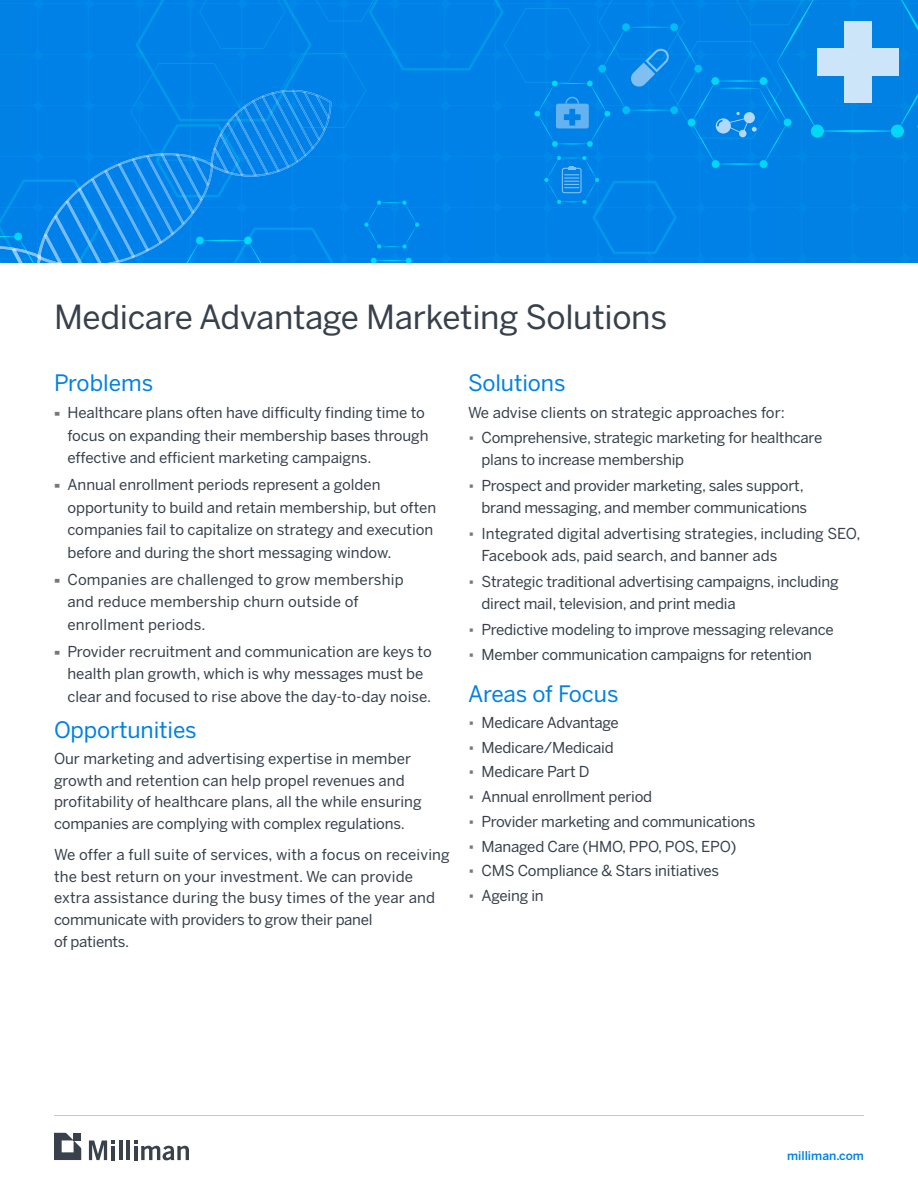
<style>
.page{position:relative;width:918px;height:1188px;background:#fff}
.page>*{position:absolute;margin:0;border:0;box-sizing:border-box;transform-origin:0 0}
.t1{font:33px "Benton Sans";letter-spacing:-.01em;color:#37404b}
.t2{font:22.5px "Benton Sans";letter-spacing:-.005em;color:#0081e3}
.t3{font:15px/22.5px "Benton Sans";letter-spacing:-.005em;color:#37404c}
.t4{font:15px/24.8px "Benton Sans";letter-spacing:-.015em;color:#37404b}
.t5{font:500 12px "Benton Sans";color:#0081e3}
.s1{font-weight:900;font-size:21px;color:#71797b}
</style>
<div class="page">
<hr style="left:54px;top:1115px;width:810px;height:1px;background:#c6cacc">
<svg style="left:89px;top:1141px;width:26px;height:19px"></svg>
<hr style="left:111px;top:1146px;width:4px;height:14px;background:#39414d">
<hr style="left:119px;top:1141px;width:3px;height:19px;background:#39414d">
<hr style="left:126px;top:1141px;width:4px;height:19px;background:#39414d">
<svg style="left:134px;top:1141px;width:55px;height:19px"></svg>
<svg style="left:54px;top:1133px;width:27px;height:27px"></svg>
<svg style="left:0;top:0;width:918px;height:262px;background:#0685e7"></svg>
<h1 class="t1" style="left:54px;top:297px;width:615px">Medicare Advantage Marketing Solutions</h1>
<h2 class="t2" style="left:54px;top:369px;width:101px">Problems</h2>
<p class="t3" style="left:68px;top:402px;width:363px;text-indent:-14px"><span class="s1">·</span> Healthcare plans often have difficulty finding time to focus on expanding their membership bases through effective and efficient marketing campaigns.</p>
<p class="t3" style="left:68px;top:474px;width:370px;text-indent:-14px"><span class="s1">·</span> Annual enrollment periods represent a golden opportunity to build and retain membership, but often companies fail to capitalize on strategy and execution before and during the short messaging window.</p>
<p class="t3" style="left:68px;top:568px;width:338px;text-indent:-14px"><span class="s1">·</span> Companies are challenged to grow membership and reduce membership churn outside of enrollment periods.</p>
<p class="t3" style="left:68px;top:640px;width:366px;text-indent:-14px"><span class="s1">·</span> Provider recruitment and communication are keys to health plan growth, which is why messages must be clear and focused to rise above the day-to-day noise.</p>
<h2 class="t2" style="left:54px;top:716px;width:144px">Opportunities</h2>
<p class="t3" style="left:54px;top:748px;width:369px;line-height:21.8px">Our marketing and advertising expertise in member growth and retention can help propel revenues and profitability of healthcare plans, all the while ensuring companies are complying with complex regulations.</p>
<p class="t3" style="left:54px;top:844px;width:397px;line-height:21.8px">We offer a full suite of services, with a focus on receiving the best return on your investment. We can provide extra assistance during the busy times of the year and communicate with providers to grow their panel<br>of patients.</p>
<h2 class="t2" style="left:468px;top:369px;width:99px">Solutions</h2>
<p class="t3" style="left:468px;top:402px;width:318px">We advise clients on strategic approaches for:</p>
<p class="t4" style="left:482px;top:427px;width:342px;line-height:21.8px">Comprehensive, strategic marketing for healthcare plans to increase membership</p>
<p class="t4" style="left:482px;top:475px;width:327px;line-height:21.8px">Prospect and provider marketing, sales support, brand messaging, and member communications</p>
<p class="t4" style="left:482px;top:523px;width:380px;line-height:21.8px">Integrated digital advertising strategies, including SEO,<br>Facebook ads, paid search, and banner ads</p>
<p class="t4" style="left:482px;top:571px;width:359px;line-height:21.8px">Strategic traditional advertising campaigns, including direct mail, television, and print media</p>
<p class="t4" style="left:482px;top:617px;width:354px">Predictive modeling to improve messaging relevance<br>Member communication campaigns for retention</p>
<h2 class="t2" style="left:468px;top:680px;width:152px">Areas of Focus</h2>
<p class="t4" style="left:482px;top:710px;width:276px">Medicare Advantage<br>Medicare/Medicaid<br>Medicare Part D<br>Annual enrollment period<br>Provider marketing and communications<br>Managed Care (HMO, PPO, POS, EPO)<br>CMS Compliance &amp; Stars initiatives<br>Ageing in</p>
<p class="t5" style="left:787px;top:1148px;width:78px">milliman.com</p>
</div>
